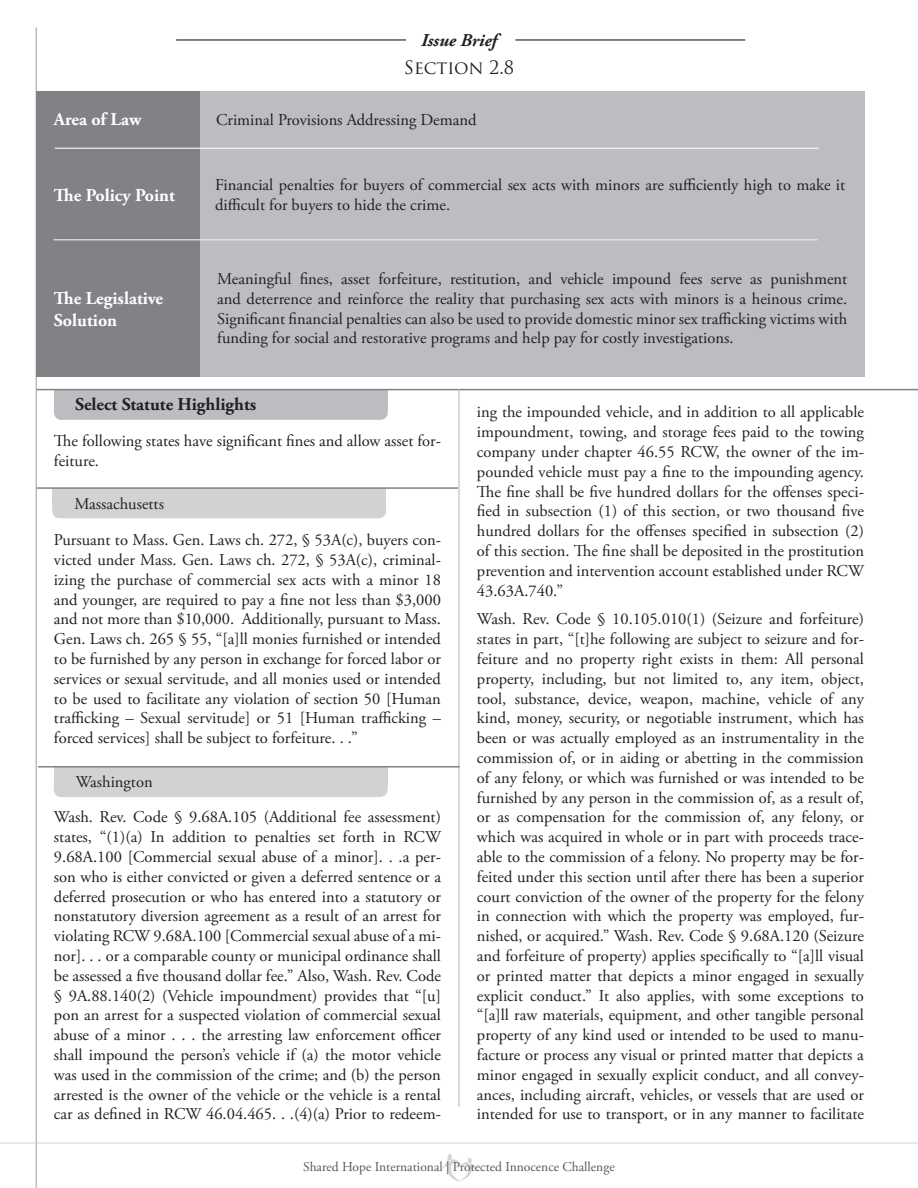
<style>
.page{position:relative;width:918px;height:1188px;background:#fff}
.page>*{position:absolute;margin:0;border:0;box-sizing:border-box;transform-origin:0 0}
.t1{font:700 18px/21.6px "Adobe Garamond Pro";color:#fff}
.t2{font:700 18px "Adobe Garamond Pro";color:#231f20}
.t3{font:italic 700 18px "Adobe Garamond Pro";color:#231f20}
.t4{font:18px "Trajan Pro";color:#231f20}
.t5{font:16.5px/19.8px "Adobe Garamond Pro";color:#231f20;text-align:justify}
.t6{font:13.5px "Adobe Garamond Pro";color:#57585a}
</style>
<div class="page">
<hr style="left:36px;top:27px;width:1px;height:1161px;background:#bcbdc0">
<img style="left:442px;top:1154px;width:34px;height:28px">
<hr style="left:0;top:1143px;width:918px;height:1px;background:#d1d2d4">
<hr style="left:515px;top:39px;width:230px;height:2px;background:#231f20">
<hr style="left:176px;top:39px;width:230px;height:2px;background:#231f20">
<div style="left:36px;top:91px;width:829px;height:285px;background:#bcbdc0"></div>
<div style="left:36px;top:91px;width:163px;height:285px;background:#808285"></div>
<hr style="left:55px;top:148px;width:764px;height:1px;background:#f9f9f9">
<hr style="left:53px;top:239px;width:765px;height:1px;background:#ededee">
<div style="left:54px;top:390px;width:334px;height:19px;background:#bcbdc0"></div>
<div style="left:54px;top:401px;width:334px;height:19px;background:#bcbdc0;border-radius:8px"></div>
<hr style="left:37px;top:389px;width:881px;height:1px;background:#808285">
<hr style="left:458px;top:389px;width:2px;height:718px;background:#bcbdc0">
<div style="left:52px;top:488px;width:334px;height:19px;background:#d1d2d4"></div>
<div style="left:52px;top:499px;width:334px;height:19px;background:#d1d2d4;border-radius:8px"></div>
<hr style="left:37px;top:487px;width:421px;height:2px;background:#808285">
<div style="left:54px;top:767px;width:334px;height:19px;background:#d1d2d4"></div>
<div style="left:54px;top:778px;width:334px;height:19px;background:#d1d2d4;border-radius:8px"></div>
<hr style="left:38px;top:766px;width:422px;height:2px;background:#808285">
<p class="t1" style="left:54px;top:109px;width:89px">Area of Law</p>
<p class="t1" style="left:54px;top:184px;width:123px">The Policy Point</p>
<p class="t1" style="left:54px;top:288px;width:111px">The Legislative<br>Solution</p>
<p class="t3" style="left:421px;top:30px;width:77px">Issue Brief</p>
<p class="t4" style="left:404px;top:56px;width:112px">SECTION 2.8</p>
<p class="t5" style="left:216px;top:110px;width:262px">Criminal Provisions Addressing Demand</p>
<p class="t5" style="left:215px;top:175px;width:632px">Financial penalties for buyers of commercial sex acts with minors are sufficiently high to make it difficult for buyers to hide the crime.</p>
<p class="t5" style="left:217px;top:270px;width:632px">Meaningful fines, asset forfeiture, restitution, and vehicle impound fees serve as punishment and deterrence and reinforce the reality that purchasing sex acts with minors is a heinous crime.<br>Significant financial penalties can also be used to provide domestic minor sex trafficking victims with funding for social and restorative programs and help pay for costly investigations.</p>
<p class="t2" style="left:75px;top:394px;width:183px">Select Statute Highlights</p>
<p class="t5" style="left:54px;top:432px;width:389px">The following states have significant fines and allow asset for&shy;feiture.</p>
<p class="t5" style="left:74px;top:494px;width:91px">Massachusetts</p>
<p class="t5" style="left:54px;top:531px;width:389px">Pursuant to Mass. Gen. Laws ch. 272, § 53A(c), buyers con&shy;victed under Mass. Gen. Laws ch. 272, § 53A(c), criminal&shy;izing the purchase of commercial sex acts with a minor 18 and younger, are required to pay a fine not less than $3,000 and not more than $10,000. Additionally, pursuant to Mass.<br>Gen. Laws ch. 265 § 55, “[a]ll monies furnished or intended to be furnished by any person in exchange for forced labor or services or sexual servitude, and all monies used or intended to be used to facilitate any violation of section 50 [Human trafficking – Sexual servitude] or 51 [Human trafficking – forced services] shall be subject to forfeiture. . .”</p>
<p class="t5" style="left:76px;top:773px;width:78px">Washington</p>
<p class="t5" style="left:54px;top:808px;width:389px">Wash. Rev. Code § 9.68A.105 (Additional fee assessment) states, “(1)(a) In addition to penalties set forth in RCW 9.68A.100 [Commercial sexual abuse of a minor]. . .a per&shy;son who is either convicted or given a deferred sentence or a deferred prosecution or who has entered into a statutory or nonstatutory diversion agreement as a result of an arrest for violating RCW 9.68A.100 [Commercial sexual abuse of a mi&shy;nor]. . . or a comparable county or municipal ordinance shall be assessed a five thousand dollar fee.” Also, Wash. Rev. Code § 9A.88.140(2) (Vehicle impoundment) provides that “[u] pon an arrest for a suspected violation of commercial sexual abuse of a minor . . . the arresting law enforcement officer shall impound the person’s vehicle if (a) the motor vehicle was used in the commission of the crime; and (b) the person arrested is the owner of the vehicle or the vehicle is a rental car as defined in RCW 46.04.465. . .(4)(a) Prior to redeem-</p>
<p class="t5" style="left:477px;top:403px;width:389px">ing the impounded vehicle, and in addition to all applicable impoundment, towing, and storage fees paid to the towing company under chapter 46.55 RCW, the owner of the im&shy;pounded vehicle must pay a fine to the impounding agency.<br>The fine shall be five hundred dollars for the offenses speci&shy;fied in subsection (1) of this section, or two thousand five hundred dollars for the offenses specified in subsection (2) of this section. The fine shall be deposited in the prostitution prevention and intervention account established under RCW 43.63A.740.”</p>
<p class="t5" style="left:477px;top:610px;width:389px">Wash. Rev. Code § 10.105.010(1) (Seizure and forfeiture) states in part, “[t]he following are subject to seizure and for&shy;feiture and no property right exists in them: All personal property, including, but not limited to, any item, object, tool, substance, device, weapon, machine, vehicle of any kind, money, security, or negotiable instrument, which has been or was actually employed as an instrumentality in the commission of, or in aiding or abetting in the commission of any felony, or which was furnished or was intended to be furnished by any person in the commission of, as a result of, or as compensation for the commission of, any felony, or which was acquired in whole or in part with proceeds trace&shy;able to the commission of a felony. No property may be for&shy;feited under this section until after there has been a superior court conviction of the owner of the property for the felony in connection with which the property was employed, fur&shy;nished, or acquired.” Wash. Rev. Code § 9.68A.120 (Seizure and forfeiture of property) applies specifically to “[a]ll visual or printed matter that depicts a minor engaged in sexually explicit conduct.” It also applies, with some exceptions to “[a]ll raw materials, equipment, and other tangible personal property of any kind used or intended to be used to manu&shy;facture or process any visual or printed matter that depicts a minor engaged in sexually explicit conduct, and all convey&shy;ances, including aircraft, vehicles, or vessels that are used or intended for use to transport, or in any manner to facilitate</p>
<p class="t6" style="left:303px;top:1158px;width:313px">Shared Hope International | Protected Innocence Challenge</p>
</div>
